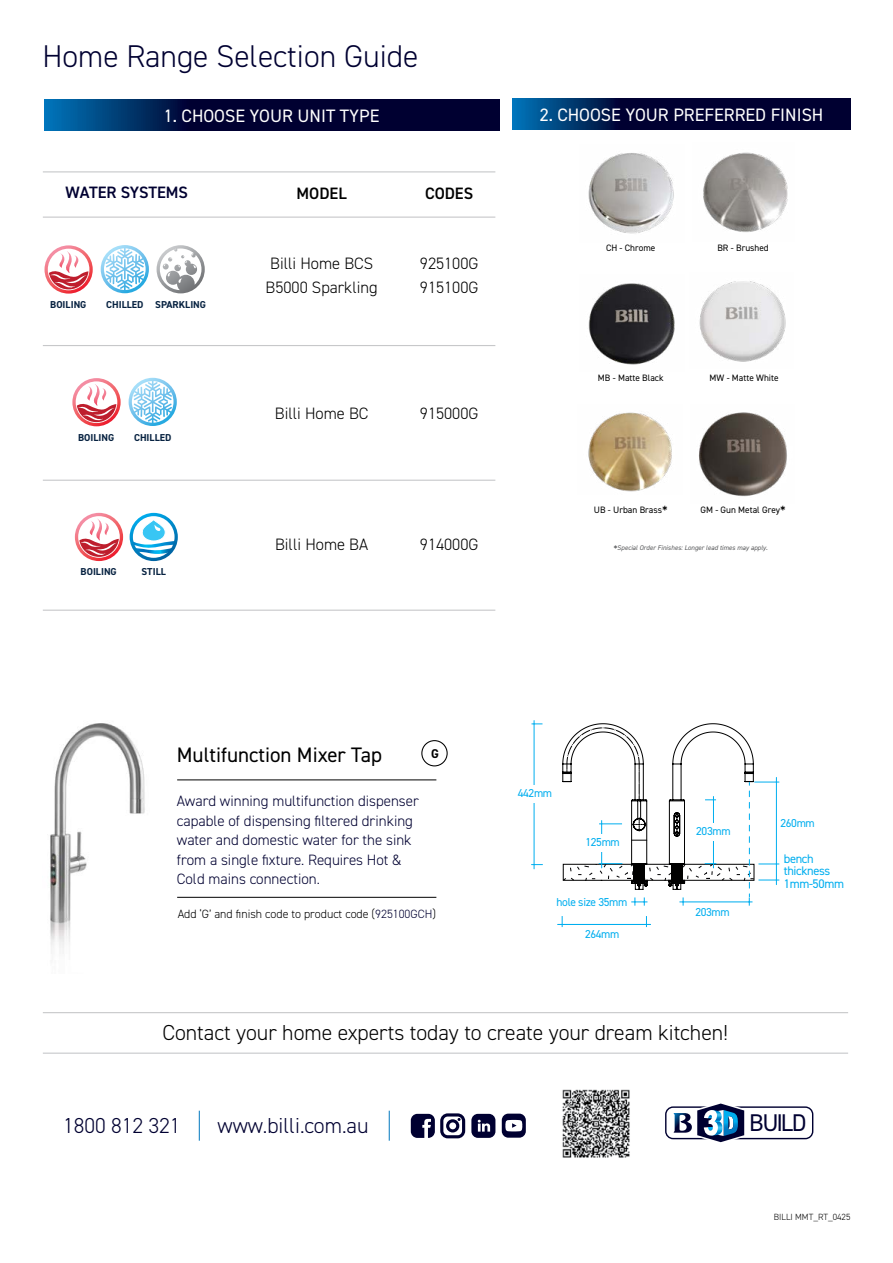
<style>
.page{position:relative;width:893px;height:1263px;background:#fff}
.page>*{position:absolute;margin:0;border:0;box-sizing:border-box;transform-origin:0 0}
.t1{font:300 31.5px "DIN2014";color:#000031}
.t2{font:24.15px "DIN2014";letter-spacing:-.07em;color:#000031}
.t3{font:300 21.75px "DIN2014";color:#000}
.t4{font:300 21.75px "DIN2014";color:#000031}
.t5{font:21px "DIN2014";color:#000}
.t6{font:18px "DIN2014";color:#fff}
.t7{font:300 16.5px "DIN2014";color:#000}
.t8{font:600 16.5px "DIN2014";letter-spacing:-.005em;color:#000031}
.t9{font:600 16.5px "DIN2014";color:#000}
.t10{font:300 15px/19.5px "DIN2014";color:#000031}
.t11{font:700 12.75px "DIN2014";color:#000}
.t12{font:12.45px/12.5px "DIN2014";letter-spacing:-.03em;color:#00aeef}
.t13{font:300 12px "DIN2014";color:#000}
.t14{font:11.55px "DIN2014";letter-spacing:-.03em;color:#00aeef}
.t15{font:700 10.05px "DIN2014";color:#072241}
.t16{font:9.3px "DIN2014";color:#000}
.t17{font:300 9px "DIN2014";color:#000}
.t18{font:italic 6.75px "DIN2014";color:#58595b}
.s1{font-size:13.35px}
.s2{font-size:9.75px}
.s3{color:#000031}
</style>
<div class="page">
<div style="left:411px;top:1114px;width:24px;height:24px;background:#000031;border-radius:7px"></div>
<svg style="left:440px;top:1113px;width:25px;height:25px"></svg>
<svg style="left:422px;top:1119px;width:9px;height:19px"></svg>
<div style="left:471px;top:1114px;width:24px;height:24px;background:#000031;border-radius:7px"></div>
<svg style="left:478px;top:1120px;width:12px;height:11px"></svg>
<div style="left:502px;top:1113px;width:24px;height:25px;background:#000031;border-radius:7px"></div>
<svg style="left:505px;top:1120px;width:17px;height:11px"></svg>
<hr style="left:199px;top:1111px;width:1px;height:30px;background:#0077be">
<hr style="left:389px;top:1111px;width:1px;height:30px;background:#0077be">
<img style="left:562px;top:1089px;width:68px;height:69px">
<svg style="left:129px;top:378px;width:48px;height:48px"></svg>
<svg style="left:72px;top:378px;width:49px;height:48px"></svg>
<svg style="left:130px;top:513px;width:48px;height:48px"></svg>
<svg style="left:75px;top:513px;width:48px;height:48px"></svg>
<svg style="left:101px;top:245px;width:48px;height:48px"></svg>
<svg style="left:157px;top:245px;width:48px;height:48px"></svg>
<svg style="left:45px;top:245px;width:48px;height:49px"></svg>
<svg style="left:44px;top:99px;width:455px;height:31px;background:#001347"></svg>
<svg style="left:513px;top:99px;width:337px;height:30px;background:#001347"></svg>
<img style="left:588px;top:153px;width:86px;height:81px">
<img style="left:588px;top:283px;width:87px;height:82px">
<img style="left:703px;top:152px;width:85px;height:80px">
<img style="left:699px;top:281px;width:87px;height:81px">
<img style="left:699px;top:412px;width:88px;height:85px">
<img style="left:588px;top:412px;width:84px;height:80px">
<hr style="left:43px;top:217px;width:452px;height:1px;background:#c7c8ca">
<hr style="left:43px;top:171px;width:452px;height:1px;background:#c7c8ca">
<hr style="left:43px;top:345px;width:452px;height:1px;background:#c7c8ca">
<hr style="left:43px;top:480px;width:452px;height:1px;background:#c7c8ca">
<hr style="left:43px;top:1012px;width:805px;height:1px;background:#c7c8ca">
<hr style="left:43px;top:1052px;width:805px;height:2px;background:#c7c8ca">
<hr style="left:43px;top:610px;width:452px;height:1px;background:#c7c8ca">
<svg style="left:666px;top:1103px;width:146px;height:40px"></svg>
<svg style="left:649px;top:866px;width:19px;height:12px"></svg>
<div style="left:563px;top:864px;width:191px;height:16px;border:1px solid #000"></div>
<hr style="left:534px;top:720px;width:1px;height:149px;background:#00aeef">
<div style="left:518px;top:785px;width:31px;height:18px;background:#fff"></div>
<svg style="left:562px;top:723px;width:86px;height:167px"></svg>
<hr style="left:558px;top:924px;width:92px;height:1px;background:#00aeef">
<svg style="left:561px;top:916px;width:2px;height:11px"></svg>
<svg style="left:631px;top:897px;width:16px;height:9px"></svg>
<svg style="left:668px;top:723px;width:111px;height:183px"></svg>
<hr style="left:177px;top:779px;width:259px;height:1px;background:#000">
<hr style="left:177px;top:897px;width:259px;height:1px;background:#000">
<div style="left:421px;top:740px;width:27px;height:26px;border:1px solid #000;border-radius:50%"></div>
<img style="left:50px;top:723px;width:95px;height:231px">
<h1 class="t1" style="left:43px;top:37px;width:377px">Home Range Selection Guide</h1>
<p class="t6" style="left:164px;top:104px;width:217px">1. CHOOSE YOUR UNIT TYPE</p>
<p class="t6" style="left:540px;top:104px;width:285px">2. CHOOSE YOUR PREFERRED FINISH</p>
<p class="t8" style="left:66px;top:181px;width:124px">WATER SYSTEMS</p>
<p class="t15" style="left:50px;top:298px;width:38px">BOILING</p>
<p class="t15" style="left:106px;top:298px;width:101px">CHILLED SPARKLING</p>
<p class="t15" style="left:78px;top:430px;width:38px">BOILING</p>
<p class="t15" style="left:22px;top:565px;width:101px">CHILLED SPARKLING</p>
<p class="t15" style="left:81px;top:565px;width:38px">BOILING</p>
<p class="t15" style="left:137px;top:565px;width:39px">CHILLED</p>
<p class="t15" style="left:142px;top:565px;width:26px">STILL</p>
<p class="t9" style="left:297px;top:183px;width:52px">MODEL</p>
<p class="t9" style="left:425px;top:183px;width:50px">CODES</p>
<p class="t7" style="left:270px;top:253px;width:104px">Billi Home BCS</p>
<p class="t7" style="left:420px;top:253px;width:60px">925100G</p>
<p class="t7" style="left:266px;top:277px;width:114px">B5000 Sparkling</p>
<p class="t7" style="left:420px;top:277px;width:60px">915100G</p>
<p class="t7" style="left:275px;top:404px;width:95px">Billi Home BC</p>
<p class="t7" style="left:420px;top:404px;width:60px">915000G</p>
<p class="t7" style="left:275px;top:534px;width:95px">Billi Home BA</p>
<p class="t7" style="left:420px;top:534px;width:60px">914000G</p>
<p class="t16" style="left:606px;top:242px;width:51px">CH - Chrome</p>
<p class="t16" style="left:717px;top:242px;width:53px">BR - Brushed</p>
<p class="t16" style="left:598px;top:372px;width:67px">MB - Matte Black</p>
<p class="t16" style="left:710px;top:372px;width:70px">MW - Matte White</p>
<p class="t16" style="left:594px;top:504px;width:75px">UB - Urban Brass<span class="s1">*</span></p>
<p class="t16" style="left:700px;top:504px;width:87px">GM - Gun Metal Grey<span class="s1">*</span></p>
<p class="t18" style="left:613px;top:544px;width:156px"><span class="s2">*</span>Special Order Finishes: Longer lead times may apply.</p>
<h3 class="t5" style="left:177px;top:742px;width:207px">Multifunction Mixer Tap</h3>
<p class="t10" style="left:177px;top:791px;width:244px">Award winning multifunction dispenser capable of dispensing filtered drinking water and domestic water for the sink from a single fixture. Requires Hot &amp; Cold mains connection.</p>
<p class="t11" style="left:431px;top:745px;width:9px">G</p>
<p class="t13" style="left:178px;top:906px;width:260px">Add ‘G’ and finish code to product code (<span class="s3">925100GCH</span>)</p>
<p class="t14" style="left:518px;top:786px;width:36px">442mm</p>
<p class="t14" style="left:585px;top:835px;width:36px">125mm</p>
<p class="t14" style="left:557px;top:895px;width:72px">hole size 35mm</p>
<p class="t14" style="left:585px;top:927px;width:36px">264mm</p>
<p class="t14" style="left:696px;top:824px;width:36px">203mm</p>
<p class="t14" style="left:695px;top:905px;width:36px">203mm</p>
<p class="t14" style="left:780px;top:816px;width:36px">260mm</p>
<p class="t12" style="left:784px;top:852px;width:62px">bench thickness<br>1mm-50mm</p>
<h3 class="t3" style="left:162px;top:1019px;width:567px">Contact your home experts today to create your dream kitchen!</h3>
<h3 class="t4" style="left:63px;top:1112px;width:119px">1800 812 321</h3>
<h3 class="t4" style="left:217px;top:1112px;width:153px">www.billi.com.au</h3>
<h2 class="t2" style="left:749px;top:1108px;width:59px">BUILD</h2>
<p class="t17" style="left:774px;top:1211px;width:78px">BILLI MMT_RT_0425</p>
</div>
